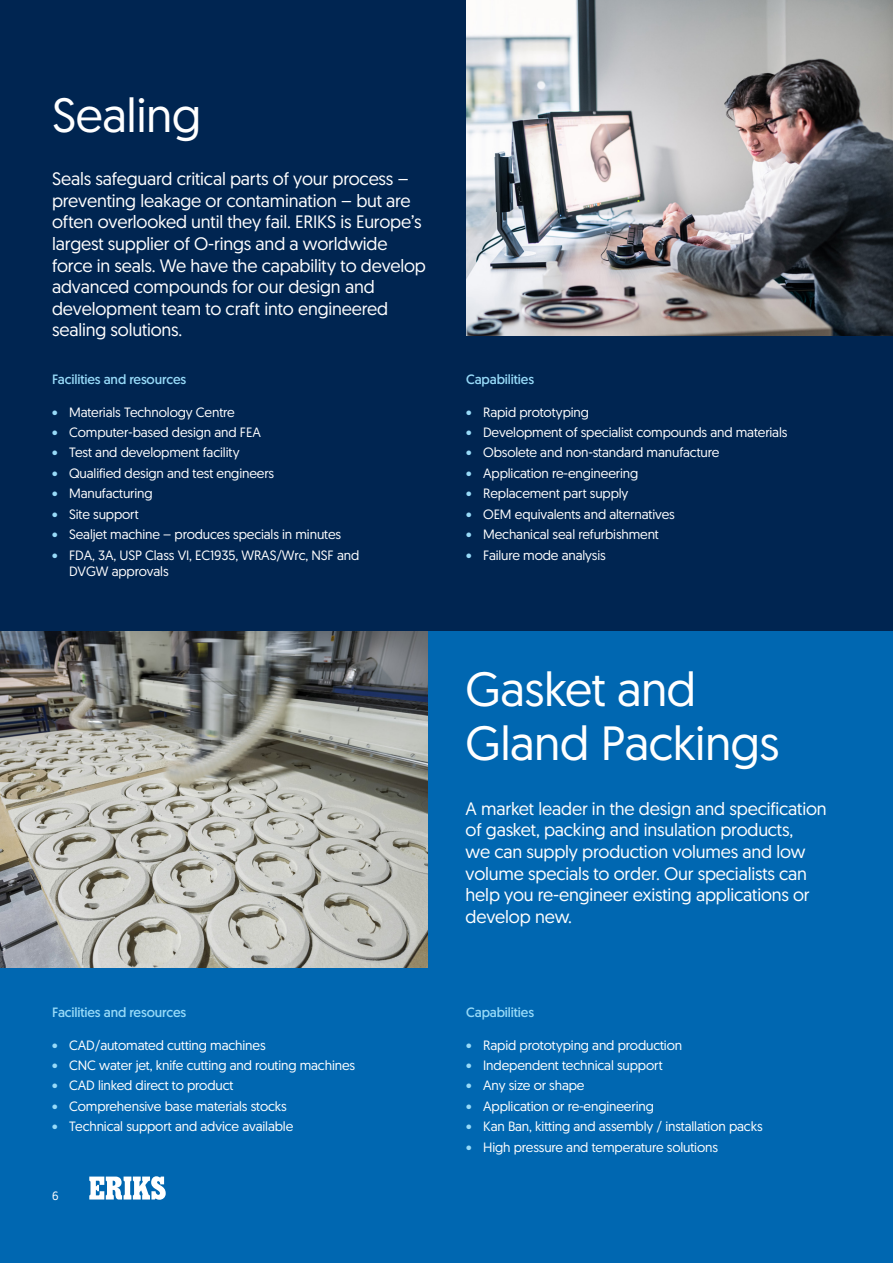
<style>
.page{position:relative;width:893px;height:1263px;background:#002551}
.page>*{position:absolute;margin:0;border:0;box-sizing:border-box;transform-origin:0 0}
.t1{font:48px "Geomanist Word";letter-spacing:-.01em;color:#fff}
.t2{font:18px/21.6px "Geomanist Word";letter-spacing:-.01em;color:#fff}
.t3{font:13.5px/16.2px "Geomanist Word";letter-spacing:-.01em;color:#fff}
.t4{font:13.5px "Geomanist Word";letter-spacing:-.01em;color:#97daf8}
.t5{font:12px "Geomanist Word";color:#fff}
.s1{color:#97daf8}
</style>
<div class="page">
<div style="left:0;top:631px;width:893px;height:632px;background:#0067b1"></div>
<img style="left:466px;top:0;width:427px;height:336px">
<img style="left:0;top:631px;width:427px;height:336px">
<svg style="left:89px;top:1176px;width:77px;height:24px"></svg>
<p class="t1" style="left:52px;top:84px;width:151px">Sealing</p>
<p class="t2" style="left:52px;top:168px;width:375px">Seals safeguard critical parts of your process – preventing leakage or contamination – but are often overlooked until they fail. ERIKS is Europe’s largest supplier of O-rings and a worldwide force in seals. We have the capability to develop advanced compounds for our design and development team to craft into engineered sealing solutions.</p>
<p class="t4" style="left:52px;top:371px;width:136px">Facilities and resources</p>
<p class="t3" style="left:52px;top:403px;width:184px"><span class="s1">•</span> Materials Technology Centre</p>
<p class="t3" style="left:52px;top:424px;width:210px"><span class="s1">•</span> Computer-based design and FEA</p>
<p class="t3" style="left:52px;top:444px;width:189px"><span class="s1">•</span> Test and development facility</p>
<p class="t3" style="left:52px;top:465px;width:224px"><span class="s1">•</span> Qualified design and test engineers</p>
<p class="t3" style="left:52px;top:485px;width:102px"><span class="s1">•</span> Manufacturing</p>
<p class="t3" style="left:52px;top:505px;width:88px"><span class="s1">•</span> Site support</p>
<p class="t3" style="left:52px;top:526px;width:291px"><span class="s1">•</span> Sealjet machine – produces specials in minutes</p>
<p class="t3" style="left:69px;top:546px;width:292px;text-indent:-17px"><span class="s1">•</span> FDA, 3A, USP Class VI, EC1935, WRAS/Wrc, NSF and<br>DVGW approvals</p>
<p class="t4" style="left:52px;top:1004px;width:136px">Facilities and resources</p>
<p class="t3" style="left:52px;top:1036px;width:215px"><span class="s1">•</span> CAD/automated cutting machines</p>
<p class="t3" style="left:52px;top:1057px;width:305px"><span class="s1">•</span> CNC water jet, knife cutting and routing machines</p>
<p class="t3" style="left:52px;top:1077px;width:183px"><span class="s1">•</span> CAD linked direct to product</p>
<p class="t3" style="left:52px;top:1098px;width:236px"><span class="s1">•</span> Comprehensive base materials stocks</p>
<p class="t3" style="left:52px;top:1118px;width:243px"><span class="s1">•</span> Technical support and advice available</p>
<p class="t5" style="left:52px;top:1188px;width:8px">6</p>
<p class="t4" style="left:466px;top:371px;width:69px">Capabilities</p>
<p class="t3" style="left:466px;top:403px;width:124px"><span class="s1">•</span> Rapid prototyping</p>
<p class="t3" style="left:466px;top:424px;width:323px"><span class="s1">•</span> Development of specialist compounds and materials</p>
<p class="t3" style="left:466px;top:444px;width:255px"><span class="s1">•</span> Obsolete and non-standard manufacture</p>
<p class="t3" style="left:466px;top:465px;width:174px"><span class="s1">•</span> Application re-engineering</p>
<p class="t3" style="left:466px;top:485px;width:164px"><span class="s1">•</span> Replacement part supply</p>
<p class="t3" style="left:466px;top:505px;width:210px"><span class="s1">•</span> OEM equivalents and alternatives</p>
<p class="t3" style="left:466px;top:526px;width:194px"><span class="s1">•</span> Mechanical seal refurbishment</p>
<p class="t3" style="left:466px;top:546px;width:141px"><span class="s1">•</span> Failure mode analysis</p>
<p class="t1" style="left:466px;top:658px;width:232px">Gasket and</p>
<p class="t1" style="left:466px;top:712px;width:315px">Gland Packings</p>
<p class="t2" style="left:466px;top:797px;width:363px">A market leader in the design and specification of gasket, packing and insulation products,<br>we can supply production volumes and low volume specials to order. Our specialists can help you re-engineer existing applications or develop new.</p>
<p class="t4" style="left:466px;top:1004px;width:69px">Capabilities</p>
<p class="t3" style="left:466px;top:1036px;width:217px"><span class="s1">•</span> Rapid prototyping and production</p>
<p class="t3" style="left:466px;top:1057px;width:198px"><span class="s1">•</span> Independent technical support</p>
<p class="t3" style="left:466px;top:1077px;width:120px"><span class="s1">•</span> Any size or shape</p>
<p class="t3" style="left:466px;top:1098px;width:189px"><span class="s1">•</span> Application or re-engineering</p>
<p class="t3" style="left:466px;top:1118px;width:298px"><span class="s1">•</span> Kan Ban, kitting and assembly / installation packs</p>
<p class="t3" style="left:466px;top:1138px;width:253px"><span class="s1">•</span> High pressure and temperature solutions</p>
</div>
